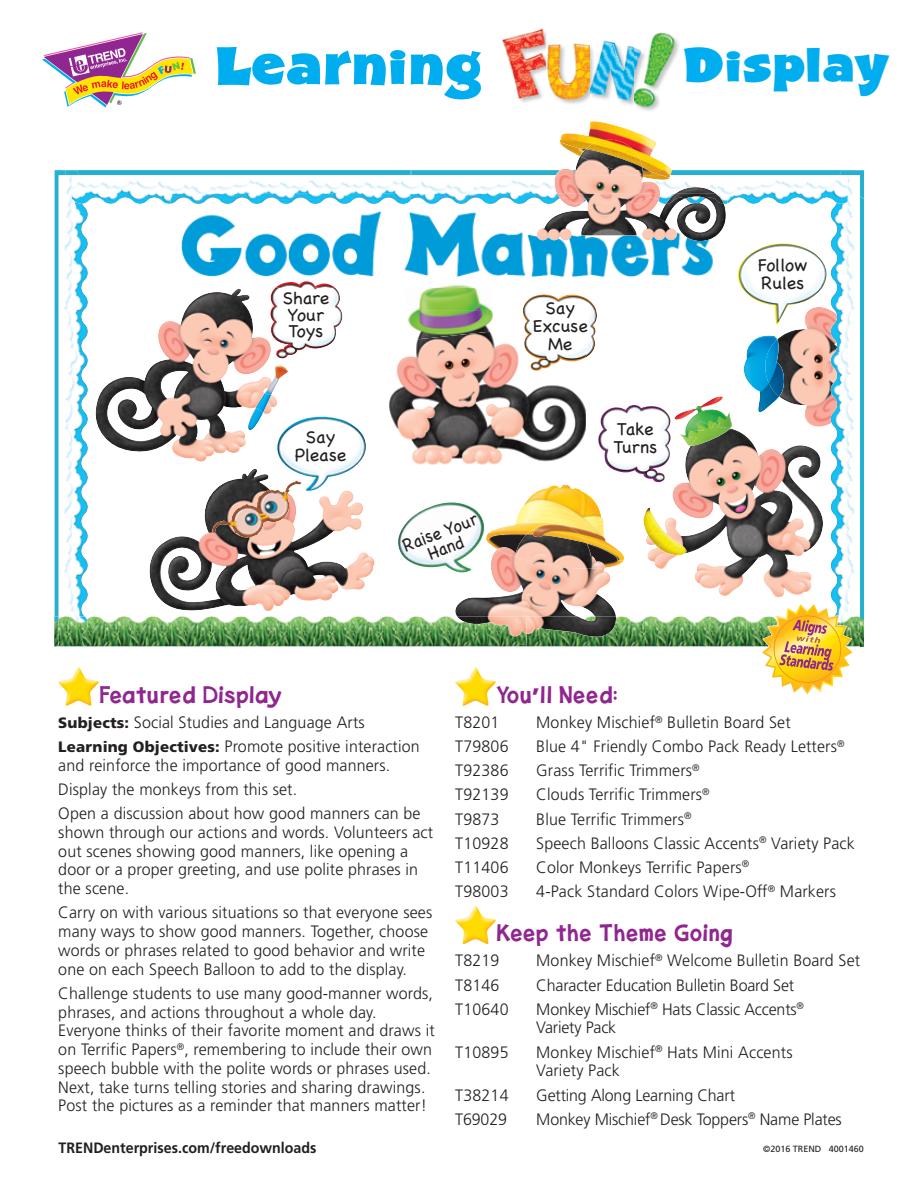
<style>
.page{position:relative;width:918px;height:1188px;background:#fff}
.page>*{position:absolute;margin:0;border:0;box-sizing:border-box;transform-origin:0 0}
.t1{font:52.65px "AS Shocard Block";letter-spacing:.04em;color:#00aeef}
.t2{font:46.95px "AS Shocard Block";letter-spacing:.035em;color:#00aeef}
.t3{font:700 21px "Lorin";letter-spacing:.05em;color:#90268f}
.t4{font:18px/18px "Chalkboard";color:#231f20}
.t5{font:18px/16.5px "Chalkboard";color:#231f20;text-align:center;scale:.93 1}
.t6{font:300 16.5px/18.8px "Frutiger";letter-spacing:.01em;color:#231f20}
.t7{font:300 16.5px/18.8px "Frutiger";letter-spacing:-.01em;color:#231f20}
.t8{font:700 15px "Frutiger";color:#231f20;scale:.95 1}
.t9{font:9px "Frutiger";color:#231f20}
.s1{font-weight:900;font-size:15px}
.s2{font-family:"Frutiger";font-weight:900}
</style>
<div class="page">
<svg style="left:42px;top:32px;width:154px;height:76px"></svg>
<img style="left:544px;top:66px;width:93px;height:40px">
<img style="left:502px;top:28px;width:177px;height:38px">
<img style="left:510px;top:66px;width:34px;height:37px">
<img style="left:637px;top:66px;width:34px;height:45px">
<img style="left:58px;top:667px;width:41px;height:39px">
<img style="left:455px;top:667px;width:41px;height:39px">
<img style="left:455px;top:906px;width:41px;height:38px">
<img style="left:777px;top:308px;width:54px;height:119px">
<img style="left:744px;top:335px;width:35px;height:77px">
<img style="left:765px;top:339px;width:20px;height:58px">
<img style="left:860px;top:199px;width:4px;height:418px">
<img style="left:54px;top:170px;width:12px;height:447px">
<img style="left:79px;top:170px;width:760px;height:5px">
<img style="left:839px;top:170px;width:25px;height:29px">
<svg style="left:66px;top:170px;width:13px;height:5px"></svg>
<img style="left:831px;top:175px;width:29px;height:442px">
<img style="left:59px;top:175px;width:29px;height:442px">
<img style="left:72px;top:175px;width:776px;height:29px">
<img style="left:88px;top:617px;width:673px;height:29px">
<img style="left:54px;top:617px;width:34px;height:29px">
<img style="left:854px;top:617px;width:10px;height:29px">
<img style="left:634px;top:170px;width:14px;height:5px">
<img style="left:660px;top:175px;width:10px;height:5px">
<img style="left:149px;top:469px;width:174px;height:142px">
<img style="left:663px;top:429px;width:160px;height:169px">
<img style="left:140px;top:289px;width:130px;height:173px">
<img style="left:95px;top:377px;width:45px;height:75px">
<img style="left:277px;top:417px;width:89px;height:74px">
<img style="left:398px;top:502px;width:87px;height:69px">
<img style="left:523px;top:294px;width:74px;height:63px">
<img style="left:598px;top:405px;width:72px;height:77px">
<img style="left:270px;top:288px;width:72px;height:71px">
<img style="left:738px;top:244px;width:88px;height:80px">
<img style="left:270px;top:480px;width:32px;height:15px">
<img style="left:212px;top:490px;width:77px;height:48px">
<img style="left:643px;top:508px;width:41px;height:47px">
<img style="left:648px;top:533px;width:39px;height:22px">
<img style="left:246px;top:365px;width:42px;height:65px">
<img style="left:256px;top:382px;width:16px;height:31px">
<img style="left:674px;top:396px;width:59px;height:50px">
<img style="left:689px;top:422px;width:41px;height:24px">
<img style="left:181px;top:211px;width:532px;height:67px">
<img style="left:171px;top:194px;width:556px;height:10px">
<img style="left:275px;top:281px;width:60px;height:7px">
<img style="left:675px;top:187px;width:41px;height:7px">
<img style="left:556px;top:170px;width:78px;height:5px">
<img style="left:554px;top:175px;width:106px;height:19px">
<svg style="left:634px;top:175px;width:9px;height:2px"></svg>
<img style="left:537px;top:198px;width:189px;height:43px">
<img style="left:557px;top:194px;width:167px;height:10px">
<img style="left:455px;top:549px;width:161px;height:85px">
<img style="left:457px;top:617px;width:159px;height:20px">
<img style="left:497px;top:561px;width:108px;height:8px">
<img style="left:486px;top:485px;width:138px;height:76px">
<img style="left:527px;top:524px;width:60px;height:19px">
<img style="left:559px;top:121px;width:113px;height:49px">
<img style="left:648px;top:170px;width:24px;height:5px">
<svg style="left:661px;top:175px;width:10px;height:4px"></svg>
<img style="left:586px;top:140px;width:56px;height:27px">
<img style="left:389px;top:310px;width:197px;height:155px">
<img style="left:523px;top:310px;width:63px;height:61px">
<img style="left:547px;top:310px;width:28px;height:8px">
<img style="left:534px;top:320px;width:52px;height:13px">
<img style="left:549px;top:338px;width:23px;height:12px">
<img style="left:416px;top:288px;width:75px;height:22px">
<img style="left:436px;top:285px;width:38px;height:3px">
<img style="left:407px;top:310px;width:88px;height:30px">
<img style="left:761px;top:603px;width:93px;height:92px">
<h1 class="t1" style="left:216px;top:42px;width:269px">Learning</h1>
<h2 class="t2" style="left:684px;top:44px;width:206px">Display</h2>
<p class="t4" style="left:282px;top:292px;width:48px;line-height:16.5px">Share<br>Your<br>Toys</p>
<p class="t4" style="left:295px;top:429px;width:53px;text-align:center">Say<br>Please</p>
<p class="t5" style="left:401px;top:540px;width:86px;rotate:-21deg">Raise Your<br>Hand</p>
<p class="t4" style="left:533px;top:301px;width:57px;text-align:center">Say<br>Excuse<br>Me</p>
<p class="t4" style="left:613px;top:421px;width:45px">Take<br>Turns</p>
<p class="t4" style="left:758px;top:258px;width:50px">Follow<br>Rules</p>
<p class="t3" style="left:100px;top:685px;width:184px">Featured Display</p>
<p class="t6" style="left:58px;top:711px;width:363px;line-height:24.2px"><span class="s1">Subjects:</span> Social Studies and Language Arts<br><span class="s1">Learning Objectives:</span> Promote positive interaction</p>
<p class="t6" style="left:58px;top:754px;width:364px;line-height:24.2px">and reinforce the importance of good manners.<br>Display the monkeys from this set.<br>Open a discussion about how good manners can be</p>
<p class="t6" style="left:58px;top:824px;width:376px">shown through our actions and words. Volunteers act out scenes showing good manners, like opening a door or a proper greeting, and use polite phrases in the scene.</p>
<p class="t6" style="left:58px;top:905px;width:375px">Carry on with various situations so that everyone sees many ways to show good manners. Together, choose words or phrases related to good behavior and write one on each Speech Balloon to add to the display.</p>
<p class="t6" style="left:58px;top:985px;width:378px">Challenge students to use many good-manner words, phrases, and actions throughout a whole day.<br>Everyone thinks of their favorite moment and draws it on Terrific Papers<sup>®</sup>, remembering to include their own speech bubble with the polite words or phrases used.<br>Next, take turns telling stories and sharing drawings.<br>Post the pictures as a reminder that manners matter!</p>
<p class="t8" style="left:58px;top:1142px;width:273px">TRENDenterprises.com/freedownloads</p>
<p class="t3" style="left:497px;top:685px;width:122px">You<span class="s2">’</span>ll Need:</p>
<p class="t6" style="left:455px;top:714px;width:46px">T8201</p>
<p class="t6" style="left:536px;top:714px;width:256px">Monkey Mischief<sup>®</sup> Bulletin Board Set</p>
<p class="t6" style="left:455px;top:738px;width:55px">T79806</p>
<p class="t6" style="left:536px;top:738px;width:310px">Blue 4" Friendly Combo Pack Ready Letters<sup>®</sup></p>
<p class="t6" style="left:455px;top:762px;width:55px">T92386</p>
<p class="t6" style="left:536px;top:762px;width:165px">Grass Terrific Trimmers<sup>®</sup></p>
<p class="t6" style="left:455px;top:787px;width:55px">T92139</p>
<p class="t6" style="left:536px;top:787px;width:175px">Clouds Terrific Trimmers<sup>®</sup></p>
<p class="t6" style="left:455px;top:811px;width:46px">T9873</p>
<p class="t6" style="left:536px;top:811px;width:157px">Blue Terrific Trimmers<sup>®</sup></p>
<p class="t6" style="left:455px;top:835px;width:55px">T10928</p>
<p class="t6" style="left:536px;top:835px;width:320px">Speech Balloons Classic Accents<sup>®</sup> Variety Pack</p>
<p class="t6" style="left:455px;top:859px;width:55px">T11406</p>
<p class="t6" style="left:536px;top:859px;width:215px">Color Monkeys Terrific Papers<sup>®</sup></p>
<p class="t6" style="left:455px;top:883px;width:55px">T98003</p>
<p class="t6" style="left:536px;top:883px;width:301px">4-Pack Standard Colors Wipe-Off<sup>®</sup> Markers</p>
<p class="t3" style="left:497px;top:924px;width:237px">Keep the Theme Going</p>
<p class="t6" style="left:455px;top:953px;width:46px">T8219</p>
<p class="t6" style="left:536px;top:953px;width:325px">Monkey Mischief<sup>®</sup> Welcome Bulletin Board Set</p>
<p class="t6" style="left:455px;top:977px;width:46px">T8146</p>
<p class="t7" style="left:536px;top:977px;width:259px">Character Education Bulletin Board Set</p>
<p class="t6" style="left:455px;top:1001px;width:55px">T10640</p>
<p class="t7" style="left:536px;top:1001px;width:269px">Monkey Mischief<sup>®</sup> Hats Classic Accents<sup>®<br></sup>Variety Pack</p>
<p class="t6" style="left:455px;top:1044px;width:55px">T10895</p>
<p class="t6" style="left:536px;top:1044px;width:258px">Monkey Mischief<sup>®</sup> Hats Mini Accents<br>Variety Pack</p>
<p class="t6" style="left:455px;top:1087px;width:55px">T38214</p>
<p class="t7" style="left:536px;top:1087px;width:200px">Getting Along Learning Chart</p>
<p class="t6" style="left:455px;top:1111px;width:53px">T69029</p>
<p class="t7" style="left:536px;top:1111px;width:307px">Monkey Mischief<sup>®</sup> Desk Toppers<sup>®</sup> Name Plates</p>
<p class="t9" style="left:763px;top:1145px;width:102px">©2016 TREND 4001460</p>
</div>
